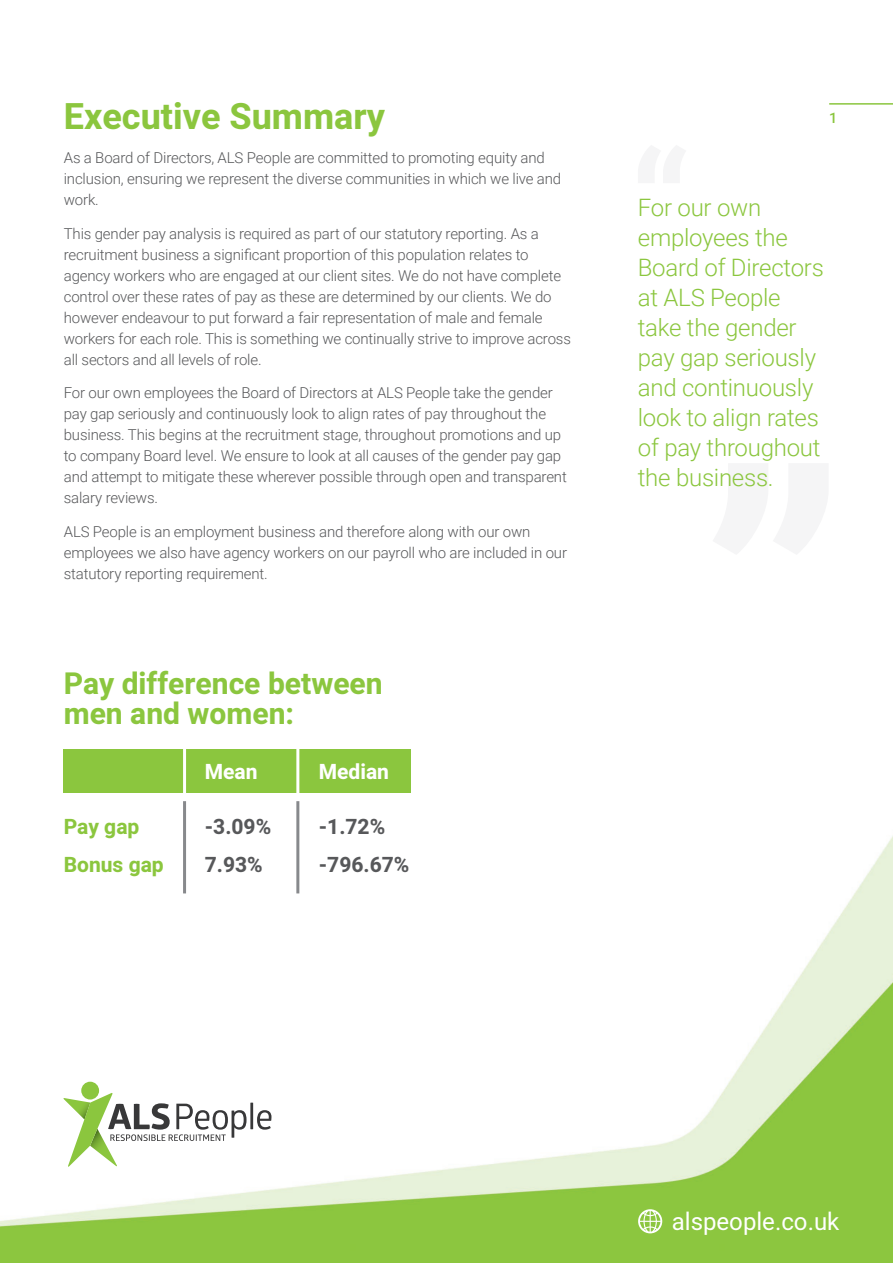
<style>
.page{position:relative;width:893px;height:1263px;background:#fff}
.page>*{position:absolute;margin:0;border:0;box-sizing:border-box;transform-origin:0 0}
.t1{font:700 36px "Heebo";color:#8bc63e}
.t2{font:700 30px/30px "Heebo";color:#8bc63e}
.t3{font:300 24px/30px "Roboto";letter-spacing:-.01em;color:#8bc63e}
.t4{font:24px "Heebo";color:#fff}
.t5{font:700 21px "Heebo";color:#57585a}
.t6{font:700 21px "Heebo";color:#8bc63e}
.t7{font:700 21px "Heebo";color:#fff}
.t8{font:300 15px/21px "Roboto";letter-spacing:-.01em;color:#57585a}
.t9{font:500 14.55px "Roboto";color:#8bc63e}
</style>
<div class="page">
<img style="left:0;top:749px;width:893px;height:514px">
<div style="left:64px;top:749px;width:347px;height:44px;background:#8bc63e"></div>
<svg style="left:638px;top:1209px;width:24px;height:24px"></svg>
<div style="left:81px;top:1082px;width:18px;height:17px;background:#8bc63e;border-radius:50%"></div>
<svg style="left:63px;top:1093px;width:208px;height:74px"></svg>
<hr style="left:829px;top:103px;width:64px;height:2px;background:#8bc63e">
<hr style="left:296px;top:747px;width:3px;height:46px;background:#fff">
<hr style="left:296px;top:801px;width:3px;height:92px;background:#87898c">
<hr style="left:183px;top:747px;width:3px;height:46px;background:#fff">
<hr style="left:183px;top:801px;width:3px;height:92px;background:#87898c">
<p class="t1" style="left:64px;top:91px;width:323px">Executive Summary</p>
<p class="t8" style="left:64px;top:146px;width:499px">As a Board of Directors, ALS People are committed to promoting equity and inclusion, ensuring we represent the diverse communities in which we live and work.</p>
<p class="t8" style="left:64px;top:222px;width:509px">This gender pay analysis is required as part of our statutory reporting. As a recruitment business a significant proportion of this population relates to agency workers who are engaged at our client sites. We do not have complete control over these rates of pay as these are determined by our clients. We do however endeavour to put forward a fair representation of male and female workers for each role. This is something we continually strive to improve across all sectors and all levels of role.</p>
<p class="t8" style="left:64px;top:382px;width:505px">For our own employees the Board of Directors at ALS People take the gender pay gap seriously and continuously look to align rates of pay throughout the business. This begins at the recruitment stage, throughout promotions and up to company Board level. We ensure to look at all causes of the gender pay gap and attempt to mitigate these wherever possible through open and transparent salary reviews.</p>
<p class="t8" style="left:64px;top:521px;width:505px">ALS People is an employment business and therefore along with our own employees we also have agency workers on our payroll who are included in our statutory reporting requirement.</p>
<p class="t2" style="left:64px;top:669px;width:320px">Pay difference between men and women:</p>
<p class="t7" style="left:205px;top:757px;width:54px">Mean</p>
<p class="t7" style="left:319px;top:757px;width:72px">Median</p>
<p class="t6" style="left:64px;top:812px;width:77px">Pay gap</p>
<p class="t5" style="left:205px;top:812px;width:68px">-3.09%</p>
<p class="t5" style="left:319px;top:812px;width:68px">-1.72%</p>
<p class="t6" style="left:64px;top:850px;width:101px">Bonus gap</p>
<p class="t5" style="left:205px;top:850px;width:59px">7.93%</p>
<p class="t5" style="left:319px;top:850px;width:92px">-796.67%</p>
<p class="t9" style="left:829px;top:107px;width:10px">1</p>
<p class="t3" style="left:638px;top:192px;width:188px">For our own employees the<br>Board of Directors at ALS People take the gender pay gap seriously and continuously look to align rates of pay throughout the business.</p>
<p class="t4" style="left:672px;top:1204px;width:169px">alspeople.co.uk</p>
</div>
